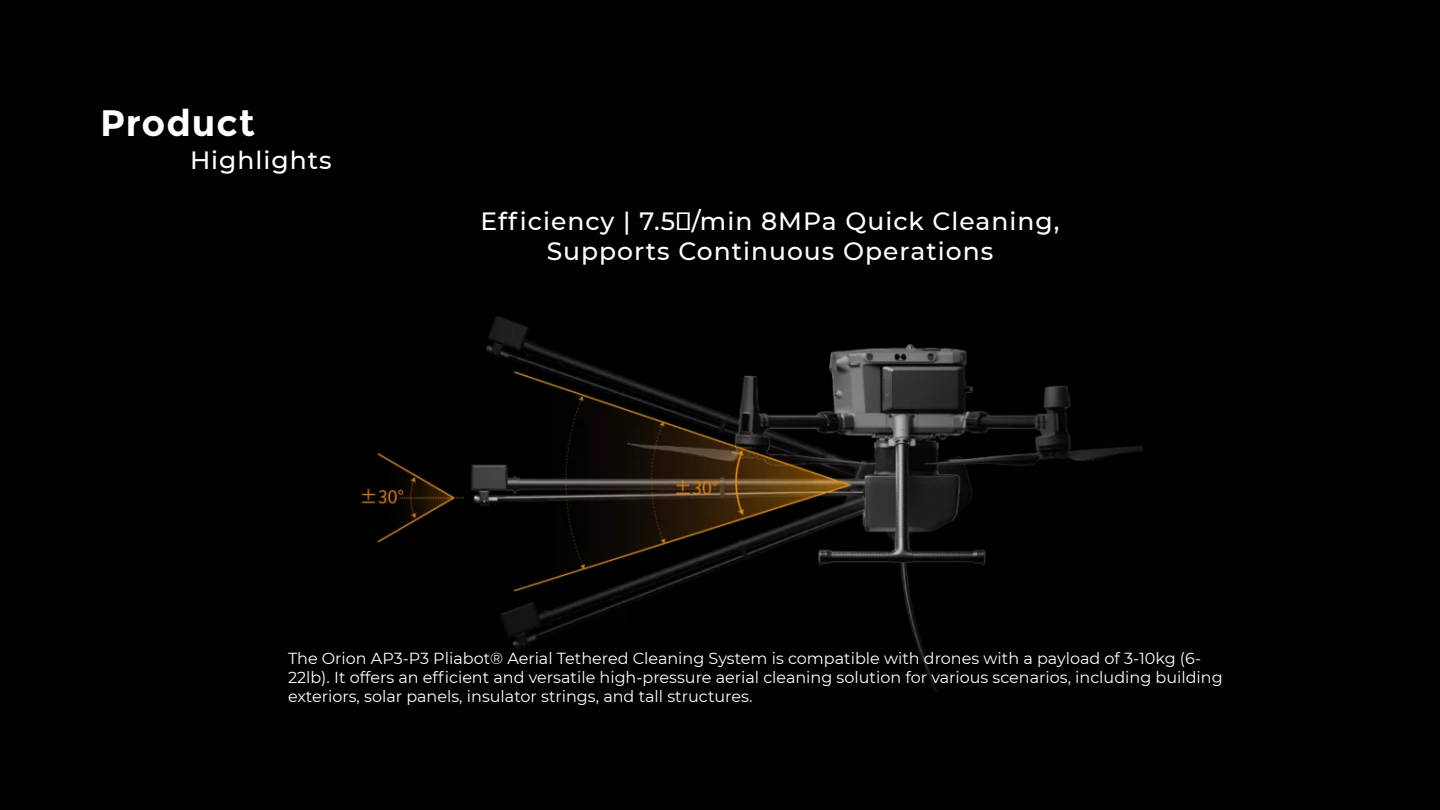
<style>
.page{position:relative;width:1440px;height:810px;background:#000101}
.page>*{position:absolute;margin:0;border:0;box-sizing:border-box;transform-origin:0 0}
.t1{font:700 36.8px "Montserrat";letter-spacing:.025em;color:#fff}
.t2{font:500 25px/30px "Montserrat";letter-spacing:.04em;color:#fff;text-align:center}
.t3{font:16px/19.2px "Montserrat";color:#fff}
</style>
<div class="page">
<img style="left:361px;top:316px;width:782px;height:375px">
<h1 class="t1" style="left:100px;top:101px;width:156px">Product</h1>
<h2 class="t2" style="left:190px;top:144px;width:143px">Highlights</h2>
<h2 class="t2" style="left:480px;top:205px;width:581px">Efficiency | 7.5㎡/min 8MPa Quick Cleaning,<br>Supports Continuous Operations</h2>
<p class="t3" style="left:288px;top:648px;width:936px">The Orion AP3-P3 Pliabot® Aerial Tethered Cleaning System is compatible with drones with a payload of 3-10kg (6-<br>22lb). It offers an efficient and versatile high-pressure aerial cleaning solution for various scenarios, including building exteriors, solar panels, insulator strings, and tall structures.</p>
</div>
